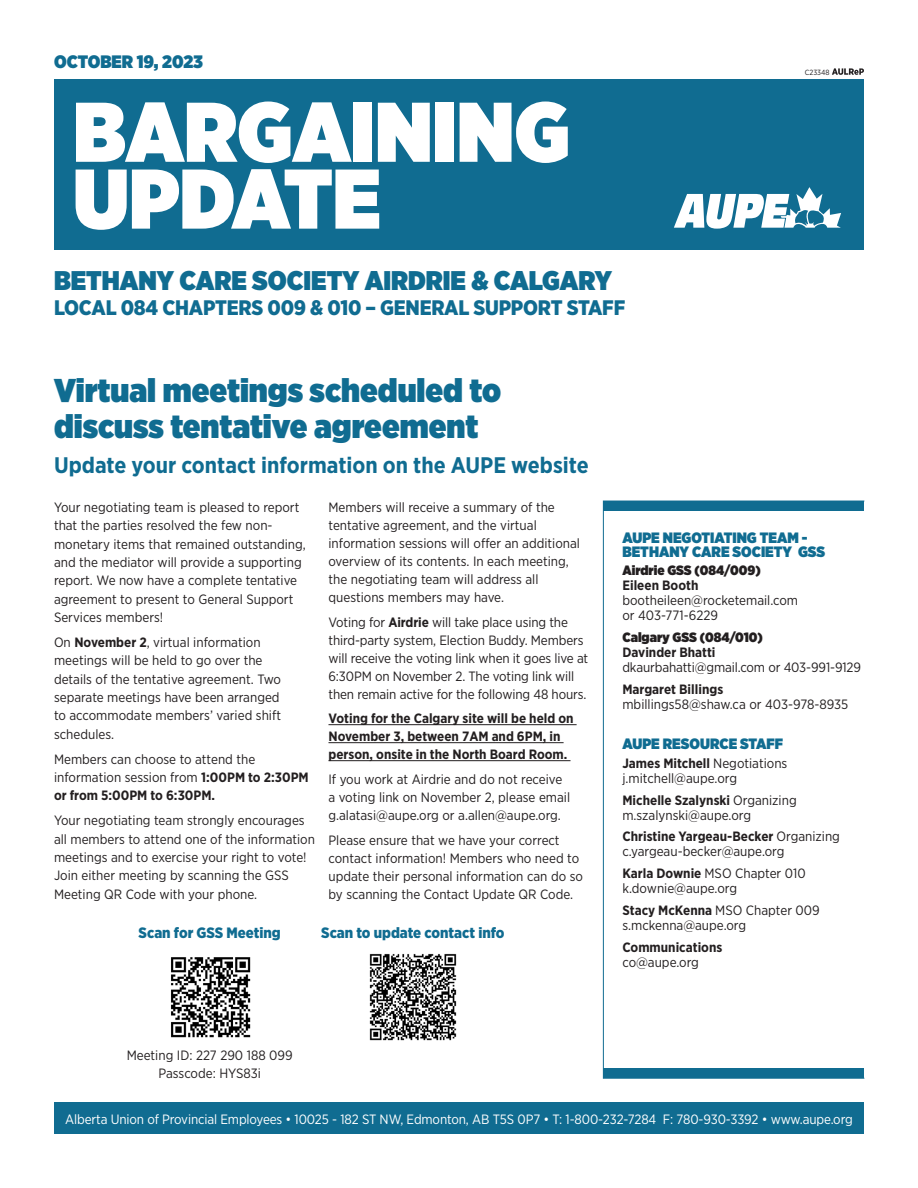
<style>
.page{position:relative;width:918px;height:1188px;background:#fff}
.page>*{position:absolute;margin:0;border:0;box-sizing:border-box;transform-origin:0 0}
.t1{font:900 84.45px "Gotham Narrow";color:#fff}
.t2{font:900 33px/36px "Gotham Narrow";color:#106c91}
.t3{font:900 27px "Gotham Narrow";color:#106c91}
.t4{font:700 22.5px "Gotham Narrow";color:#106c91}
.t5{font:900 21px "Gotham Narrow";letter-spacing:-.01em;color:#106c91}
.t6{font:900 18px "Gotham Narrow";color:#106c91}
.body_copy{font:900 15px/13.5px "Gotham Narrow";color:#106c91}
.body_copy-2{font:900 15px "Gotham Narrow";color:#106c91}
.body_copy-3{font:13.5px/18.3px "Gotham Narrow";color:#231f20}
.body_copy-4{font:700 13.5px/18px "Gotham Narrow";color:#231f20}
.t7{font:13.5px "Gotham Narrow";letter-spacing:-.01em;color:#fff}
.body_copy-5{font:900 13.5px "Gotham Narrow";color:#231f20}
.t8{font:7.5px "Gotham Narrow";color:#231f20}
.s1{font-weight:700}
.s2{font-weight:400}
</style>
<div class="page">
<div style="left:54px;top:79px;width:810px;height:171px;background:#106c91"></div>
<div style="left:54px;top:1102px;width:810px;height:32px;background:#106c91"></div>
<svg style="left:674px;top:187px;width:167px;height:42px"></svg>
<svg style="left:832px;top:68px;width:32px;height:7px"></svg>
<div style="left:603px;top:501px;width:261px;height:10px;background:#106c91"></div>
<div style="left:603px;top:1069px;width:261px;height:9px;background:#106c91"></div>
<div style="left:603px;top:501px;width:262px;height:578px;border:1px solid #106c91"></div>
<hr style="left:328px;top:724px;width:249px;height:1px;background:#231f20">
<hr style="left:328px;top:742px;width:236px;height:1px;background:#231f20">
<hr style="left:328px;top:760px;width:243px;height:1px;background:#231f20">
<img style="left:369px;top:953px;width:88px;height:88px">
<img style="left:171px;top:957px;width:80px;height:81px">
<p class="t6" style="left:54px;top:50px;width:150px">OCTOBER 19, 2023</p>
<p class="t1" style="left:73px;top:75px;width:498px">BARGAINING</p>
<p class="t1" style="left:73px;top:142px;width:309px">UPDATE</p>
<p class="t3" style="left:54px;top:262px;width:559px">BETHANY CARE SOCIETY AIRDRIE &amp; CALGARY</p>
<p class="t5" style="left:54px;top:294px;width:573px">LOCAL 084 CHAPTERS 009 &amp; 010 – GENERAL SUPPORT STAFF</p>
<p class="t2" style="left:54px;top:372px;width:449px">Virtual meetings scheduled to discuss tentative agreement</p>
<p class="t4" style="left:54px;top:451px;width:536px">Update your contact information on the AUPE website</p>
<p class="t8" style="left:805px;top:68px;width:26px">C23348</p>
<p class="body_copy-3" style="left:54px;top:498px;width:253px">Your negotiating team is pleased to report that the parties resolved the few non&shy;monetary items that remained outstanding, and the mediator will provide a supporting report. We now have a complete tentative agreement to present to General Support Services members!</p>
<p class="body_copy-3" style="left:54px;top:633px;width:229px">On <span class="s1">November 2</span>, virtual information meetings will be held to go over the details of the tentative agreement. Two separate meetings have been arranged to accommodate members’ varied shift schedules.</p>
<p class="body_copy-3" style="left:54px;top:750px;width:256px">Members can choose to attend the information session from <span class="s1">1:00PM to 2:30PM or from 5:00PM to 6:30PM.</span></p>
<p class="body_copy-3" style="left:54px;top:811px;width:263px">Your negotiating team strongly encourages all members to attend one of the information meetings and to exercise your right to vote!<br>Join either meeting by scanning the GSS Meeting QR Code with your phone.</p>
<p class="body_copy-3" style="left:328px;top:498px;width:253px">Members will receive a summary of the tentative agreement, and the virtual information sessions will offer an additional overview of its contents. In each meeting, the negotiating team will address all questions members may have.</p>
<p class="body_copy-3" style="left:328px;top:613px;width:261px">Voting for <span class="s1">Airdrie</span> will take place using the third-party system, Election Buddy. Members will receive the voting link when it goes live at 6:30PM on November 2. The voting link will then remain active for the following 48 hours.</p>
<p class="body_copy-4" style="left:328px;top:709px;width:247px">Voting for the Calgary site will be held on<br>November 3, between 7AM and 6PM, in person, onsite in the North Board Room.</p>
<p class="body_copy-3" style="left:328px;top:770px;width:243px">If you work at Airdrie and do not receive a voting link on November 2, please email g.alatasi@aupe.org or a.allen@aupe.org.</p>
<p class="body_copy-3" style="left:328px;top:831px;width:256px">Please ensure that we have your correct contact information! Members who need to update their personal information can do so by scanning the Contact Update QR Code.</p>
<p class="body_copy-2" style="left:139px;top:923px;width:144px">Scan for GSS Meeting</p>
<p class="body_copy-2" style="left:321px;top:923px;width:185px">Scan to update contact info</p>
<p class="body_copy-3" style="left:127px;top:1046px;width:168px">Meeting ID: 227 290 188 099</p>
<p class="body_copy-3" style="left:158px;top:1064px;width:104px">Passcode: HYS83i</p>
<p class="body_copy" style="left:622px;top:531px;width:204px">AUPE NEGOTIATING TEAM -<br>BETHANY CARE SOCIETY GSS</p>
<p class="body_copy-5" style="left:622px;top:561px;width:140px">Airdrie GSS (084/009)</p>
<p class="body_copy-4" style="left:622px;top:576px;width:78px">Eileen Booth</p>
<p class="body_copy-3" style="left:622px;top:591px;width:177px">bootheileen@rocketemail.com</p>
<p class="body_copy-3" style="left:622px;top:606px;width:97px">or 403-771-6229</p>
<p class="body_copy-5" style="left:622px;top:628px;width:142px">Calgary GSS (084/010)</p>
<p class="body_copy-4" style="left:622px;top:643px;width:95px">Davinder Bhatti</p>
<p class="body_copy-3" style="left:622px;top:658px;width:240px">dkaurbahatti@gmail.com or 403-991-9129</p>
<p class="body_copy-4" style="left:622px;top:680px;width:102px">Margaret Billings</p>
<p class="body_copy-3" style="left:622px;top:695px;width:228px">mbillings58@shaw.ca or 403-978-8935</p>
<p class="body_copy" style="left:622px;top:737px;width:162px">AUPE RESOURCE STAFF</p>
<p class="body_copy-4" style="left:622px;top:754px;width:166px">James Mitchell <span class="s2">Negotiations</span></p>
<p class="body_copy-3" style="left:622px;top:769px;width:116px">j.mitchell@aupe.org</p>
<p class="body_copy-4" style="left:622px;top:791px;width:176px">Michelle Szalynski <span class="s2">Organizing</span></p>
<p class="body_copy-3" style="left:622px;top:805px;width:130px">m.szalynski@aupe.org</p>
<p class="body_copy-4" style="left:622px;top:827px;width:219px">Christine Yargeau-Becker <span class="s2">Organizing</span></p>
<p class="body_copy-3" style="left:622px;top:842px;width:164px">c.yargeau-becker@aupe.org</p>
<p class="body_copy-3" style="left:622px;top:864px;width:185px"><span class="s1">Karla Downie</span> MSO Chapter 010</p>
<p class="body_copy-3" style="left:622px;top:879px;width:116px">k.downie@aupe.org</p>
<p class="body_copy-3" style="left:622px;top:901px;width:199px"><span class="s1">Stacy McKenna</span> MSO Chapter 009</p>
<p class="body_copy-3" style="left:622px;top:916px;width:125px">s.mckenna@aupe.org</p>
<p class="body_copy-4" style="left:622px;top:938px;width:101px">Communications</p>
<p class="body_copy-3" style="left:622px;top:952px;width:78px">co@aupe.org</p>
<p class="t7" style="left:65px;top:1110px;width:789px">Alberta Union of Provincial Employees • 10025 - 182 ST NW, Edmonton, AB T5S 0P7 • T: 1-800-232-7284 F: 780-930-3392 • www.aupe.org</p>
</div>
